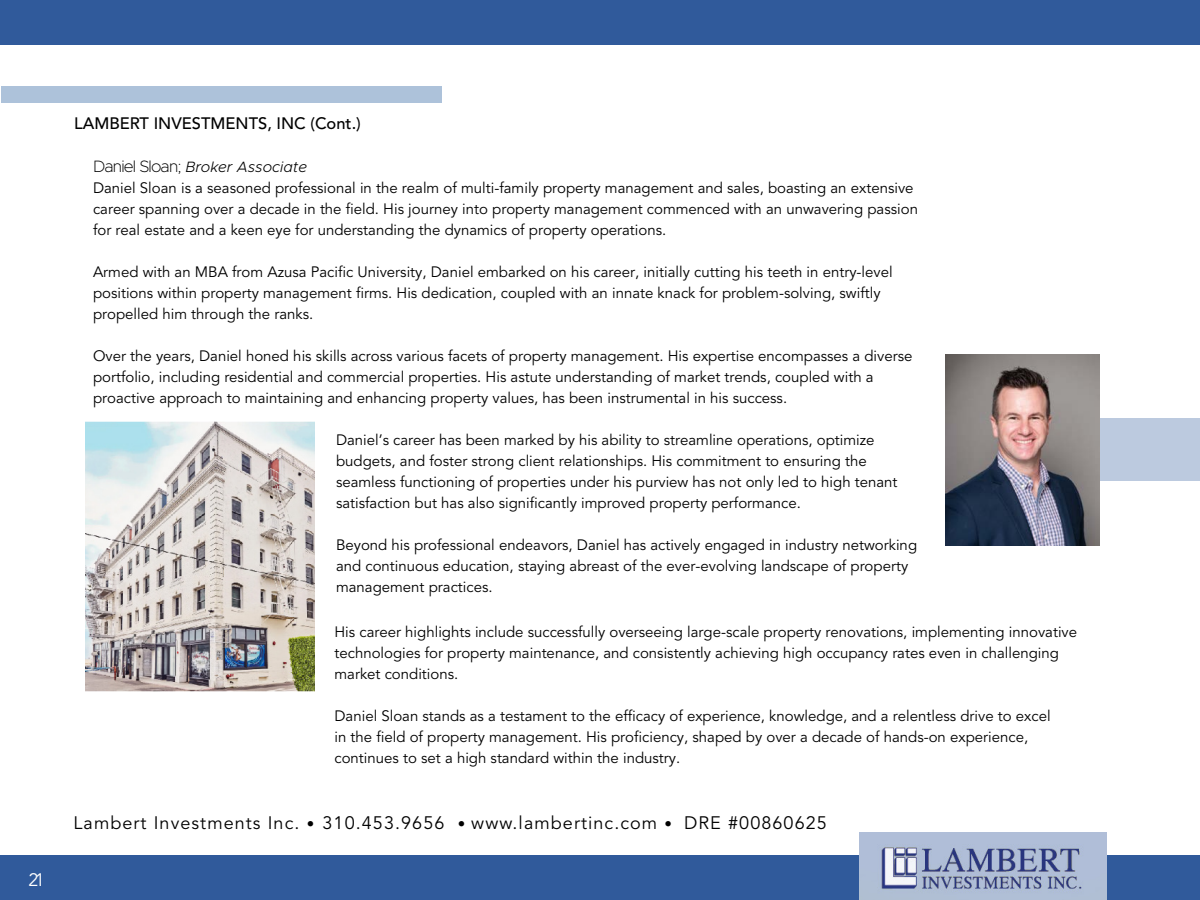
<style>
.page{position:relative;width:1200px;height:900px;background:#fff}
.page>*{position:absolute;margin:0;border:0;box-sizing:border-box;transform-origin:0 0}
.t1{font:18px "Avenir LT Std";letter-spacing:.06em;color:#000}
.t2{font:18px "Avenir";color:#fff}
.t3{font:500 16.5px "Avenir LT Std";color:#000}
.t4{font:15px/21px "Avenir LT Pro";color:#000}
.t5{font:italic 300 15px "Metropolis";color:#000}
.s1{font-weight:200;font-style:normal;font-size:16.5px}
.s2{font-family:"Avenir LT Pro";font-size:15px}
</style>
<div class="page">
<div style="left:0;top:856px;width:1200px;height:44px;background:#305a9b"></div>
<div style="left:945px;top:419px;width:255px;height:62px;background:#bccadf"></div>
<img style="left:860px;top:833px;width:247px;height:67px">
<div style="left:0;top:0;width:1200px;height:44px;background:#305a9b"></div>
<img style="left:945px;top:355px;width:155px;height:190px">
<img style="left:86px;top:422px;width:229px;height:269px">
<div style="left:1px;top:87px;width:441px;height:16px;background:#adc2da"></div>
<p class="t2" style="left:28px;top:866px;width:18px">21</p>
<p class="t3" style="left:74px;top:114px;width:288px">LAMBERT INVESTMENTS, INC (Cont.)</p>
<p class="t5" style="left:93px;top:158px;width:215px"><span class="s1">Daniel Sloan;</span> Broker Associate</p>
<p class="t4" style="left:93px;top:178px;width:827px">Daniel Sloan is a seasoned professional in the realm of multi-family property management and sales, boasting an extensive career spanning over a decade in the field. His journey into property management commenced with an unwavering passion for real estate and a keen eye for understanding the dynamics of property operations.</p>
<p class="t4" style="left:93px;top:262px;width:801px">Armed with an MBA from Azusa Pacific University, Daniel embarked on his career, initially cutting his teeth in entry-level positions within property management firms. His dedication, coupled with an innate knack for problem-solving, swiftly propelled him through the ranks.</p>
<p class="t4" style="left:93px;top:346px;width:821px">Over the years, Daniel honed his skills across various facets of property management. His expertise encompasses a diverse portfolio, including residential and commercial properties. His astute understanding of market trends, coupled with a proactive approach to maintaining and enhancing property values, has been instrumental in his success.</p>
<p class="t4" style="left:336px;top:429px;width:563px">Daniel’s career has been marked by his ability to streamline operations, optimize budgets, and foster strong client relationships. His commitment to ensuring the seamless functioning of properties under his purview has not only led to high tenant satisfaction but has also significantly improved property performance.</p>
<p class="t4" style="left:336px;top:534px;width:583px">Beyond his professional endeavors, Daniel has actively engaged in industry networking and continuous education, staying abreast of the ever-evolving landscape of property management practices.</p>
<p class="t4" style="left:334px;top:622px;width:744px">His career highlights include successfully overseeing large-scale property renovations, implementing innovative technologies for property maintenance, and consistently achieving high occupancy rates even in challenging market conditions.</p>
<p class="t4" style="left:334px;top:706px;width:718px">Daniel Sloan stands as a testament to the efficacy of experience, knowledge, and a relentless drive to excel in the field of property management. His proficiency, shaped by over a decade of hands-on experience, continues to set a high standard within the industry.</p>
<p class="t1" style="left:74px;top:813px;width:755px">Lambert Investments Inc. <span class="s2">•</span> 310.453.9656 <span class="s2">•</span> www.lambertinc.com <span class="s2">•</span> DRE #00860625</p>
</div>
